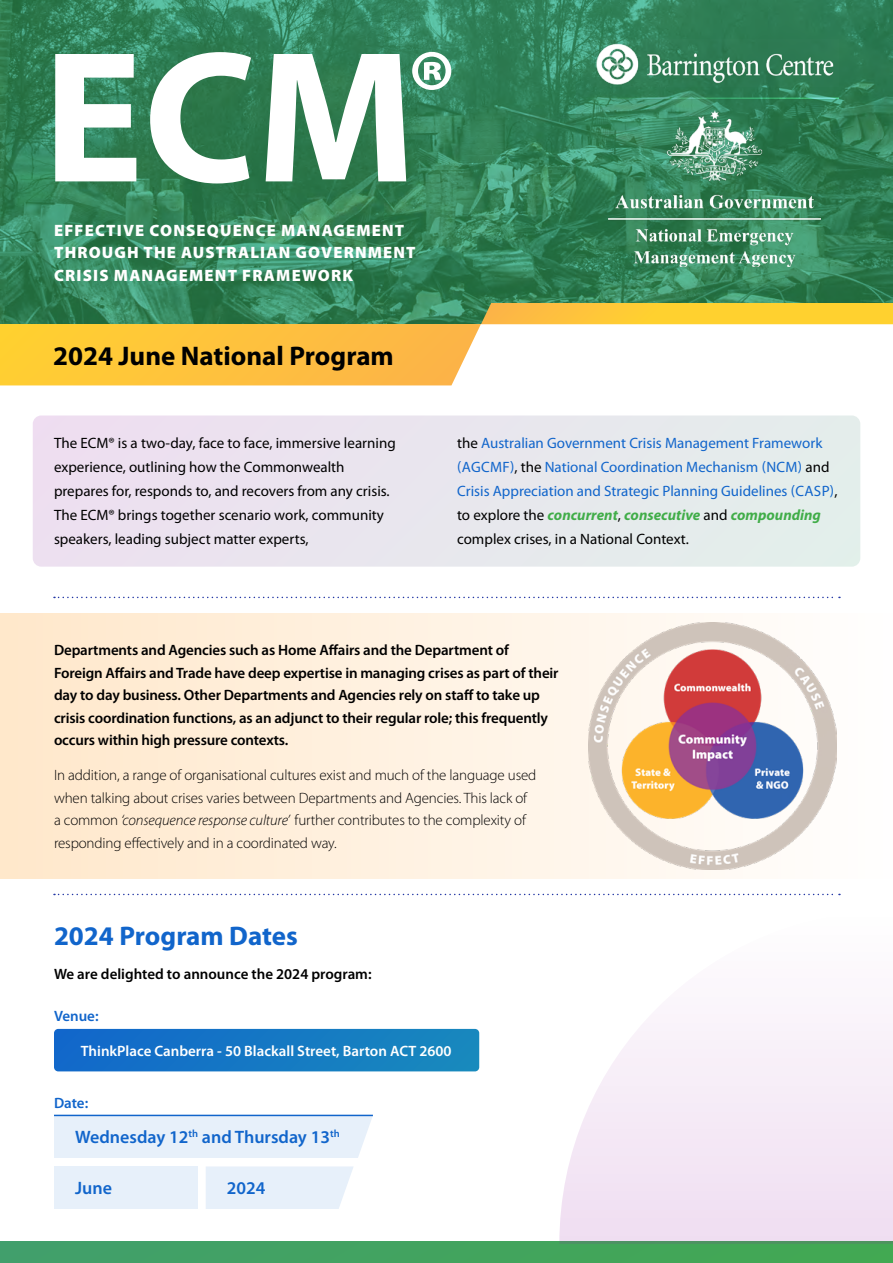
<style>
.page{position:relative;width:893px;height:1263px;background:#fff}
.page>*{position:absolute;margin:0;border:0;box-sizing:border-box;transform-origin:0 0}
.t1{font:700 189px "Myriad Pro";color:#fff}
.t2{font:700 27px "Myriad Pro";color:#000}
.t3{font:700 27px "Myriad Pro";color:#1165cb}
.t4{font:600 18px "Myriad Pro";color:#1165cb}
.t5{font:900 16.5px/22.5px "Myriad Pro";letter-spacing:.07em;color:#fff}
.t6{font:600 15px/22.5px "Myriad Pro";letter-spacing:-.01em;color:#000}
.t7{font:300 15px/22.5px "Myriad Pro";letter-spacing:-.01em;color:#000}
.t8{font:15px/24px "Myriad Pro";color:#1165cb}
.t9{font:15px/24px "Myriad Pro";color:#000}
.t10{font:600 15px "Myriad Pro";color:#fff}
.t11{font:600 15px "Myriad Pro";color:#1165cb}
.s1{color:#000}
.s2{font-weight:700;font-style:italic;color:#41ad49}
.s3{font-style:italic}
</style>
<div class="page">
<div style="left:33px;top:415px;width:827px;height:152px;background:#e8e7ee;border-radius:9px"></div>
<img style="left:0;top:0;width:893px;height:303px">
<img style="left:590px;top:39px;width:249px;height:47px">
<div style="left:0;top:613px;width:893px;height:266px;background:linear-gradient(to right,#ffe7ca,#fffefe)"></div>
<svg style="left:54px;top:894px;width:786px;height:1px"></svg>
<svg style="left:54px;top:597px;width:786px;height:1px"></svg>
<div style="left:0;top:1242px;width:893px;height:21px;background:#42a35f"></div>
<hr style="left:571px;top:98px;width:268px;height:1px;background:#fff">
<svg style="left:0;top:303px;width:893px;height:82px"></svg>
<img style="left:589px;top:622px;width:247px;height:248px">
<svg style="left:54px;top:1029px;width:425px;height:42px;background:#1478c3"></svg>
<div style="left:54px;top:1116px;width:319px;height:42px;background:#e7f0fa"></div>
<div style="left:54px;top:1166px;width:143px;height:43px;background:#e7f0fa"></div>
<svg style="left:206px;top:1166px;width:147px;height:43px;background:#e8f0fa"></svg>
<img style="left:608px;top:111px;width:213px;height:155px">
<hr style="left:54px;top:1115px;width:319px;height:1px;background:#1165cb">
<svg style="left:559px;top:1014px;width:334px;height:230px;fill:#f5e9f6"></svg>
<h1 class="t1" style="left:43px;top:-6px;width:416px">ECM<sup>®</sup></h1>
<p class="t5" style="left:54px;top:218px;width:363px">EFFECTIVE CONSEQUENCE MANAGEMENT<br>THROUGH THE AUSTRALIAN GOVERNMENT<br>CRISIS MANAGEMENT FRAMEWORK</p>
<h2 class="t2" style="left:53px;top:338px;width:342px">2024 June National Program</h2>
<p class="t9" style="left:54px;top:431px;width:343px">The ECM® is a two-day, face to face, immersive learning experience, outlining how the Commonwealth prepares for, responds to, and recovers from any crisis.<br>The ECM® brings together scenario work, community speakers, leading subject matter experts,</p>
<p class="t8" style="left:457px;top:431px;width:382px"><span class="s1">the</span> Australian Government Crisis Management Framework (AGCMF)<span class="s1">, the</span> National Coordination Mechanism (NCM) <span class="s1">and </span>Crisis Appreciation and Strategic Planning Guidelines (CASP)<span class="s1">, to explore the</span> <span class="s2">concurrent</span><span class="s1">,</span> <span class="s2">consecutive</span> <span class="s1">and</span> <span class="s2">compounding </span><span class="s1">complex crises, in a National Context.</span></p>
<p class="t6" style="left:54px;top:638px;width:506px">Departments and Agencies such as Home Affairs and the Department of Foreign Affairs and Trade have deep expertise in managing crises as part of their day to day business. Other Departments and Agencies rely on staff to take up crisis coordination functions, as an adjunct to their regular role; this frequently occurs within high pressure contexts.</p>
<p class="t7" style="left:54px;top:764px;width:484px">In addition, a range of organisational cultures exist and much of the language used when talking about crises varies between Departments and Agencies. This lack of a common <span class="s3">‘consequence response culture’</span> further contributes to the complexity of responding effectively and in a coordinated way.</p>
<h2 class="t3" style="left:54px;top:919px;width:245px">2024 Program Dates</h2>
<p class="t6" style="left:54px;top:962px;width:319px">We are delighted to announce the 2024 program:</p>
<p class="t11" style="left:54px;top:1007px;width:46px">Venue:</p>
<p class="t10" style="left:81px;top:1041px;width:372px">ThinkPlace Canberra - 50 Blackall Street, Barton ACT 2600</p>
<p class="t11" style="left:54px;top:1093px;width:36px">Date:</p>
<p class="t4" style="left:75px;top:1126px;width:266px">Wednesday 12<sup>th</sup> and Thursday 13<sup>th</sup></p>
<p class="t4" style="left:75px;top:1177px;width:38px">June</p>
<p class="t4" style="left:227px;top:1177px;width:40px">2024</p>
</div>
